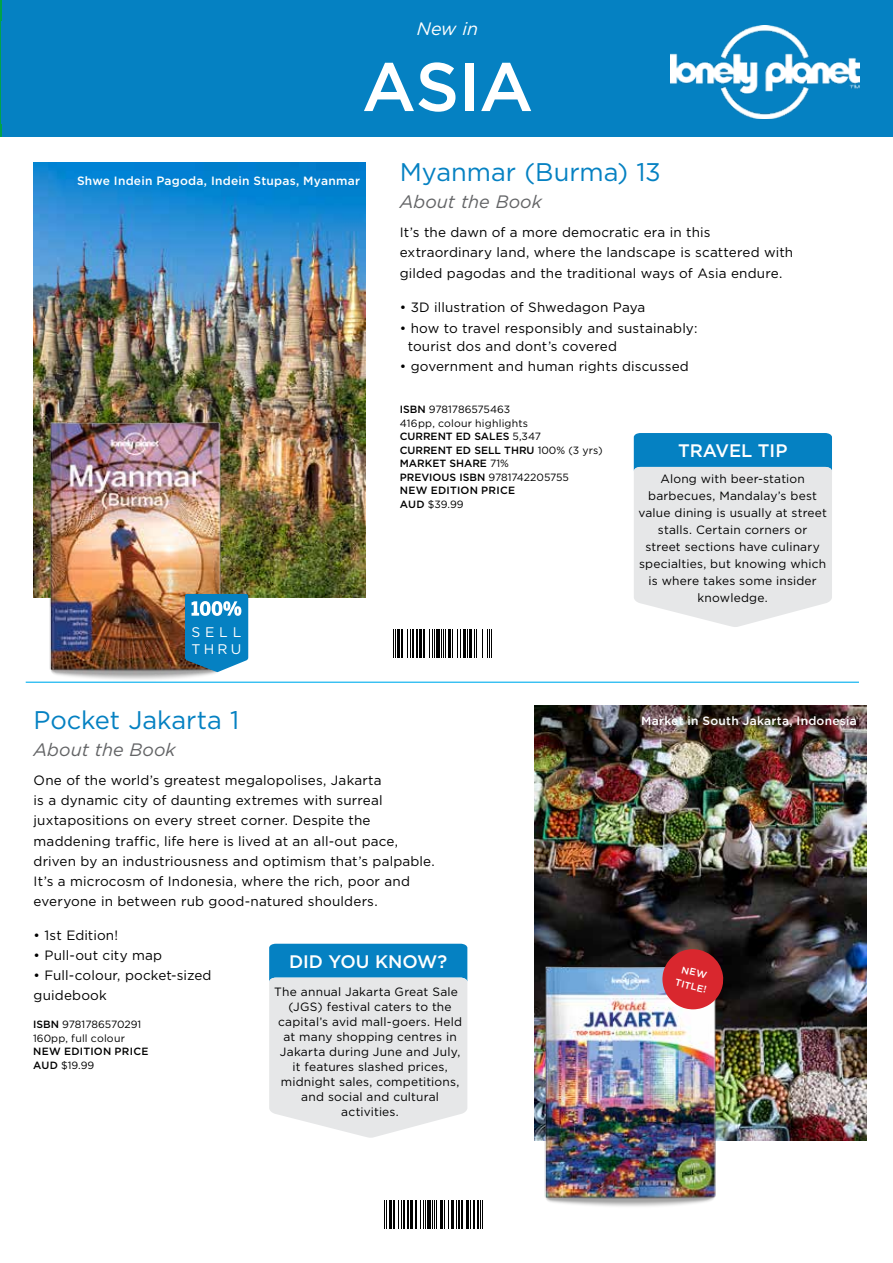
<style>
.page{position:relative;width:893px;height:1263px;background:#fff}
.page>*{position:absolute;margin:0;border:0;box-sizing:border-box;transform-origin:0 0}
.t1{font:500 68.55px "Gotham";color:#fff}
.t2{font:25.5px "Gotham";letter-spacing:-.005em;color:#0581c2}
.t3{font:500 18.15px "Gotham";color:#fff}
.t4{font:italic 18px "Gotham";color:#636466}
.t5{font:italic 18px "Gotham";color:#fff}
.t6{font:13.95px/16.5px "Gotham";letter-spacing:.285em;color:#fff}
.t7{font:13.5px/20.1px "Gotham";letter-spacing:.01em;color:#000}
.t8{font:12px/15px "Gotham";letter-spacing:.015em;color:#000;text-align:center}
.t9{font:500 12px "Gotham";letter-spacing:.02em;color:#fff}
.t10{font:500 10.5px/13.5px "Gotham";color:#000}
.t11{font:10.5px/13.5px "Gotham";color:#000}
.t12{font:500 10.5px/13.5px "Gotham";letter-spacing:.025em;color:#000}
.t13{font:500 9.6px/14.1px "Gotham";color:#fff;text-align:center}
.s1{font-weight:400}
.s2{font-weight:500}
</style>
<div class="page">
<div style="left:1px;top:0;width:892px;height:137px;background:#0581c2"></div>
<svg style="left:384px;top:1200px;width:3px;height:28px"></svg>
<hr style="left:389px;top:1200px;width:2px;height:28px;background:#000">
<hr style="left:393px;top:1200px;width:2px;height:28px;background:#000">
<svg style="left:398px;top:1200px;width:4px;height:28px"></svg>
<hr style="left:403px;top:1200px;width:2px;height:28px;background:#000">
<hr style="left:407px;top:1200px;width:2px;height:28px;background:#000">
<hr style="left:411px;top:1200px;width:2px;height:28px;background:#000">
<svg style="left:415px;top:1200px;width:11px;height:28px"></svg>
<hr style="left:427px;top:1200px;width:4px;height:28px;background:#000">
<svg style="left:432px;top:1200px;width:5px;height:28px"></svg>
<hr style="left:440px;top:1200px;width:3px;height:28px;background:#000">
<svg style="left:444px;top:1200px;width:5px;height:28px"></svg>
<hr style="left:451px;top:1200px;width:3px;height:28px;background:#000">
<svg style="left:456px;top:1200px;width:1px;height:28px"></svg>
<hr style="left:458px;top:1200px;width:2px;height:28px;background:#000">
<hr style="left:461px;top:1200px;width:2px;height:28px;background:#000">
<hr style="left:466px;top:1200px;width:3px;height:28px;background:#000">
<svg style="left:470px;top:1200px;width:1px;height:28px"></svg>
<hr style="left:473px;top:1200px;width:2px;height:28px;background:#000">
<hr style="left:477px;top:1200px;width:2px;height:28px;background:#000">
<svg style="left:480px;top:1200px;width:3px;height:28px"></svg>
<hr style="left:26px;top:682px;width:833px;height:1px;background:#00aeef">
<hr style="left:0;top:0;width:1px;height:137px;background:#01a24a">
<img style="left:33px;top:162px;width:332px;height:435px">
<img style="left:42px;top:417px;width:195px;height:266px">
<img style="left:534px;top:705px;width:332px;height:435px">
<img style="left:537px;top:957px;width:195px;height:250px">
<svg style="left:393px;top:629px;width:3px;height:29px"></svg>
<hr style="left:397px;top:629px;width:3px;height:29px;background:#000">
<svg style="left:402px;top:629px;width:9px;height:29px"></svg>
<hr style="left:412px;top:629px;width:2px;height:29px;background:#000">
<hr style="left:416px;top:629px;width:2px;height:29px;background:#000">
<hr style="left:419px;top:629px;width:3px;height:29px;background:#000">
<hr style="left:423px;top:629px;width:2px;height:29px;background:#000">
<svg style="left:429px;top:629px;width:6px;height:29px"></svg>
<hr style="left:436px;top:629px;width:4px;height:29px;background:#000">
<svg style="left:441px;top:629px;width:5px;height:29px"></svg>
<hr style="left:448px;top:629px;width:3px;height:29px;background:#000">
<svg style="left:452px;top:629px;width:9px;height:29px"></svg>
<hr style="left:463px;top:629px;width:3px;height:29px;background:#000">
<svg style="left:467px;top:629px;width:1px;height:29px"></svg>
<hr style="left:469px;top:629px;width:3px;height:29px;background:#000">
<svg style="left:474px;top:629px;width:18px;height:29px"></svg>
<svg style="left:185px;top:594px;width:63px;height:78px;background:#288ec4"></svg>
<svg style="left:662px;top:949px;width:61px;height:60px;background:#be3239"></svg>
<svg style="left:634px;top:433px;width:198px;height:194px;background:#c0d6e2"></svg>
<svg style="left:269px;top:944px;width:198px;height:194px;background:#c1d7e3"></svg>
<img style="left:671px;top:25px;width:188px;height:94px">
<h3 class="t5" style="left:417px;top:17px;width:63px">New in</h3>
<h1 class="t1" style="left:362px;top:42px;width:173px">ASIA</h1>
<p class="t9" style="left:77px;top:173px;width:284px">Shwe Indein Pagoda, Indein Stupas, Myanmar</p>
<p class="t6" style="left:192px;top:624px;width:51px">SELL<br>THRU</p>
<h2 class="t2" style="left:400px;top:155px;width:263px">Myanmar (Burma) 13</h2>
<h3 class="t4" style="left:400px;top:190px;width:144px">About the Book</h3>
<p class="t7" style="left:400px;top:222px;width:395px">It’s the dawn of a more democratic era in this extraordinary land, where the landscape is scattered with gilded pagodas and the traditional ways of Asia endure.</p>
<p class="t7" style="left:400px;top:297px;width:247px">• 3D illustration of Shwedagon Paya</p>
<p class="t7" style="left:408px;top:318px;width:291px;line-height:18px;text-indent:-8px">• how to travel responsibly and sustainably: tourist dos and dont’s covered</p>
<p class="t7" style="left:400px;top:356px;width:291px">• government and human rights discussed</p>
<p class="t10" style="left:400px;top:403px;width:204px">ISBN <span class="s1">9781786575463<br>416pp, colour highlights<br></span>CURRENT ED SALES <span class="s1">5,347<br></span>CURRENT ED SELL THRU <span class="s1">100% (3 yrs)<br></span>MARKET SHARE <span class="s1">71%<br></span>PREVIOUS ISBN <span class="s1">9781742205755<br></span>NEW EDITION PRICE<br>AUD <span class="s1">$39.99</span></p>
<h3 class="t3" style="left:678px;top:438px;width:111px">TRAVEL TIP</h3>
<p class="t8" style="left:638px;top:469px;width:190px;line-height:17.1px">Along with beer-station barbecues, Mandalay’s best value dining is usually at street stalls. Certain corners or<br>street sections have culinary specialties, but knowing which is where takes some insider knowledge.</p>
<h2 class="t2" style="left:34px;top:703px;width:207px">Pocket Jakarta 1</h2>
<h3 class="t4" style="left:34px;top:738px;width:144px">About the Book</h3>
<p class="t7" style="left:34px;top:770px;width:403px">One of the world’s greatest megalopolises, Jakarta<br>is a dynamic city of daunting extremes with surreal juxtapositions on every street corner. Despite the maddening traffic, life here is lived at an all-out pace, driven by an industriousness and optimism that’s palpable.<br>It’s a microcosm of Indonesia, where the rich, poor and everyone in between rub good-natured shoulders.</p>
<p class="t7" style="left:34px;top:924px;width:86px">• 1st Edition!</p>
<p class="t7" style="left:34px;top:945px;width:130px">• Pull-out city map</p>
<p class="t7" style="left:34px;top:965px;width:179px">• Full-colour, pocket-sized guidebook</p>
<h3 class="t3" style="left:289px;top:949px;width:160px">DID YOU KNOW?</h3>
<p class="t8" style="left:274px;top:984px;width:189px">The annual Jakarta Great Sale (JGS) festival caters to the capital’s avid mall-goers. Held at many shopping centres in<br>Jakarta during June and July, it features slashed prices, midnight sales, competitions, and social and cultural activities.</p>
<p class="t11" style="left:33px;top:1018px;width:110px"><span class="s2">ISBN</span> 9781786570291<br>160pp, full colour</p>
<p class="t12" style="left:33px;top:1045px;width:117px">NEW EDITION PRICE<br>AUD <span class="s1">$19.99</span></p>
<p class="t9" style="left:641px;top:713px;width:217px">Market in South Jakarta, Indonesia</p>
<p class="t13" style="left:680px;top:961px;width:34px;rotate:14deg">NEW<br>TITLE!</p>
</div>
